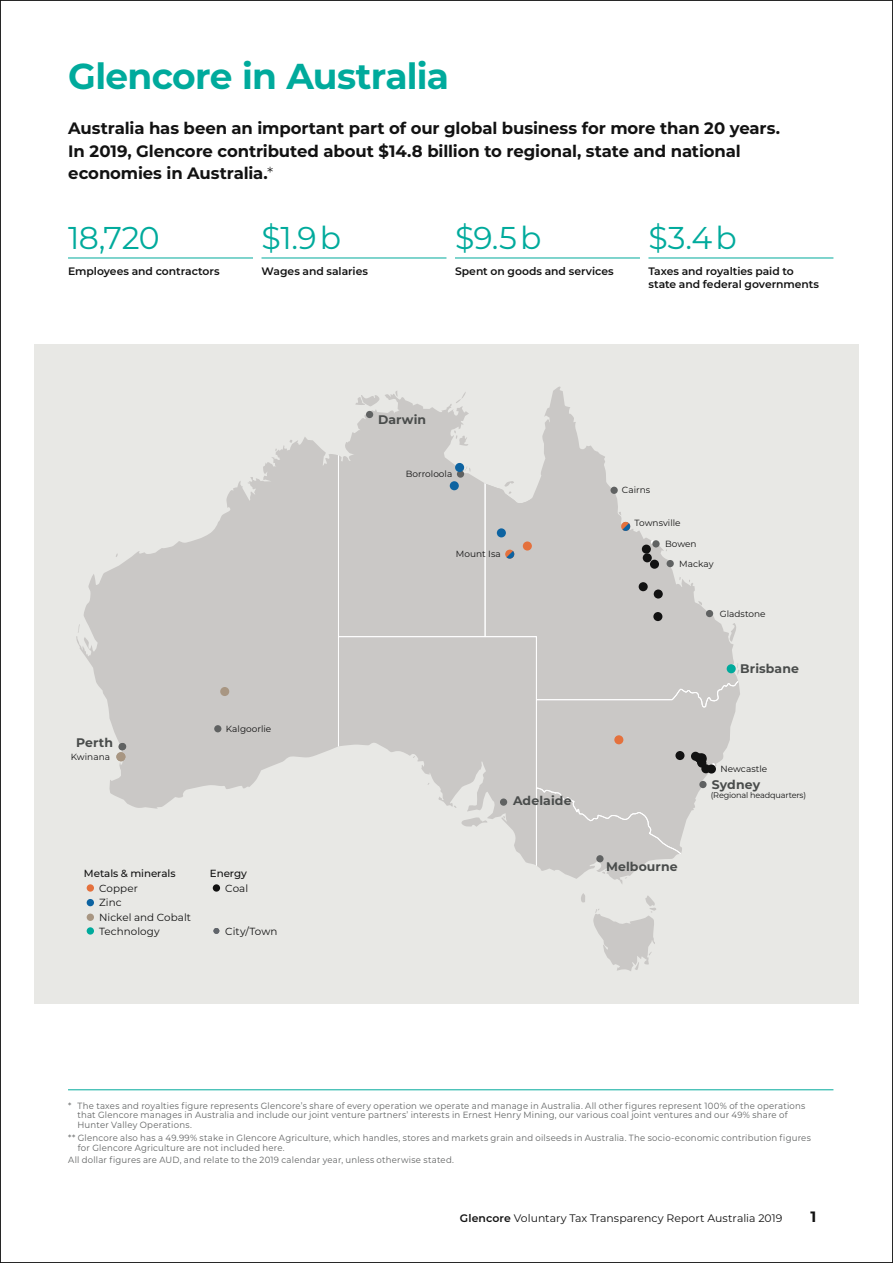
<style>
.page{position:relative;width:893px;height:1263px;background:#fff}
.page>*{position:absolute;margin:0;border:0;box-sizing:border-box;transform-origin:0 0}
.GLN__Headline{font:700 36px "Montserrat";letter-spacing:-.02em;color:#00aa9c}
.GLN__Contribution_No{font:31.5px "Montserrat";color:#00aa9c}
.GLN__Lead_Paragraph{font:700 16.5px/22.5px "Montserrat";letter-spacing:-.01em;color:#121212}
.t1{font:700 15px "Montserrat";color:#121212}
.t2{font:700 12.45px "Montserrat";letter-spacing:.01em;color:#494c4b}
.GLN__Contribtion_Cop{font:600 10.8px/13.5px "Montserrat";color:#121212}
.t3{font:10.8px "Montserrat";letter-spacing:.005em;color:#121212}
.GLN__Timeline_Copy{font:10.35px "Montserrat";letter-spacing:.005em;color:#121212}
.GLN__Body_Copy__M{font:500 10.35px "Montserrat";letter-spacing:-.005em;color:#121212}
.GLN__Footnote{font:9px/9.8px "Montserrat";letter-spacing:.025em;color:#606262;scale:.95 1}
.t4{font:9px "Montserrat";letter-spacing:.005em;color:#121212}
.t5{font:8.1px "Montserrat";letter-spacing:-.02em;color:#121212}
.s1{font-weight:300}
.s2{font-weight:600}
</style>
<div class="page">
<div style="left:34px;top:344px;width:825px;height:660px;background:#e8e8e5"></div>
<hr style="left:68px;top:1089px;width:765px;height:1px;background:#00aa9c">
<hr style="left:68px;top:258px;width:185px;height:1px;background:#00aa9c">
<hr style="left:261px;top:258px;width:185px;height:1px;background:#00aa9c">
<hr style="left:455px;top:258px;width:185px;height:1px;background:#00aa9c">
<hr style="left:648px;top:258px;width:185px;height:1px;background:#00aa9c">
<svg style="left:76px;top:387px;width:664px;height:584px"></svg>
<svg style="left:338px;top:455px;width:215px;height:49px"></svg>
<div style="left:596px;top:855px;width:8px;height:7px;background:#606262;border-radius:50%"></div>
<div style="left:457px;top:470px;width:7px;height:8px;background:#606262;border-radius:50%"></div>
<div style="left:366px;top:411px;width:7px;height:7px;background:#606262;border-radius:50%"></div>
<div style="left:214px;top:725px;width:7px;height:7px;background:#606262;border-radius:50%"></div>
<div style="left:118px;top:743px;width:8px;height:7px;background:#6d6f6e;border-radius:50%"></div>
<div style="left:699px;top:781px;width:8px;height:7px;background:#606262;border-radius:50%"></div>
<div style="left:610px;top:487px;width:8px;height:7px;background:#606262;border-radius:50%"></div>
<div style="left:652px;top:540px;width:8px;height:7px;background:#606262;border-radius:50%"></div>
<div style="left:667px;top:560px;width:7px;height:7px;background:#606262;border-radius:50%"></div>
<div style="left:706px;top:610px;width:7px;height:7px;background:#606262;border-radius:50%"></div>
<div style="left:642px;top:545px;width:9px;height:9px;background:#121212;border-radius:50%"></div>
<div style="left:643px;top:553px;width:9px;height:9px;background:#121212;border-radius:50%"></div>
<div style="left:650px;top:560px;width:9px;height:9px;background:#121212;border-radius:50%"></div>
<div style="left:654px;top:589px;width:9px;height:9px;background:#121212;border-radius:50%"></div>
<div style="left:639px;top:582px;width:9px;height:9px;background:#121212;border-radius:50%"></div>
<div style="left:653px;top:612px;width:9px;height:9px;background:#121212;border-radius:50%"></div>
<div style="left:701px;top:764px;width:9px;height:9px;background:#121212;border-radius:50%"></div>
<div style="left:497px;top:528px;width:9px;height:9px;background:#0d63a1;border-radius:50%"></div>
<div style="left:455px;top:463px;width:9px;height:9px;background:#0d63a1;border-radius:50%"></div>
<div style="left:450px;top:481px;width:9px;height:9px;background:#0d63a1;border-radius:50%"></div>
<div style="left:523px;top:541px;width:9px;height:9px;background:#e4713d;border-radius:50%"></div>
<svg style="left:622px;top:523px;width:8px;height:8px"></svg>
<div style="left:119px;top:743px;width:7px;height:7px;background:#606262;border-radius:50%"></div>
<div style="left:727px;top:664px;width:9px;height:9px;background:#00aa9c;border-radius:50%"></div>
<div style="left:614px;top:735px;width:9px;height:9px;background:#e4713d;border-radius:50%"></div>
<svg style="left:505px;top:550px;width:9px;height:9px"></svg>
<svg style="left:507px;top:551px;width:7px;height:8px"></svg>
<div style="left:707px;top:764px;width:9px;height:9px;background:#121212;border-radius:50%"></div>
<div style="left:220px;top:687px;width:9px;height:9px;background:#a89682;border-radius:50%"></div>
<div style="left:116px;top:752px;width:9px;height:9px;background:#a89682;border-radius:50%"></div>
<div style="left:500px;top:798px;width:7px;height:8px;background:#606262;border-radius:50%"></div>
<div style="left:675px;top:751px;width:9px;height:9px;background:#121212;border-radius:50%"></div>
<div style="left:691px;top:752px;width:9px;height:9px;background:#121212;border-radius:50%"></div>
<div style="left:697px;top:755px;width:10px;height:9px;background:#121212;border-radius:50%"></div>
<div style="left:697px;top:758px;width:9px;height:10px;background:#121212;border-radius:50%"></div>
<div style="left:696px;top:753px;width:9px;height:9px;background:#121212;border-radius:50%"></div>
<div style="left:696px;top:755px;width:9px;height:9px;background:#121212;border-radius:50%"></div>
<div style="left:87px;top:884px;width:7px;height:8px;background:#e4713d;border-radius:50%"></div>
<div style="left:87px;top:913px;width:7px;height:8px;background:#a89682;border-radius:50%"></div>
<div style="left:87px;top:899px;width:7px;height:7px;background:#0d63a1;border-radius:50%"></div>
<div style="left:213px;top:884px;width:7px;height:8px;background:#121212;border-radius:50%"></div>
<svg style="left:213px;top:928px;width:6px;height:6px"></svg>
<div style="left:87px;top:927px;width:7px;height:7px;background:#00aa9c;border-radius:50%"></div>
<p class="GLN__Headline" style="left:68px;top:50px;width:382px">Glencore in Australia</p>
<p class="GLN__Lead_Paragraph" style="left:68px;top:116px;width:713px">Australia has been an important part of our global business for more than 20 years.<br>In 2019, Glencore contributed about $14.8 billion to regional, state and national economies in Australia.<span class="s1">*</span></p>
<p class="GLN__Contribution_No" style="left:68px;top:216px;width:93px">18,720</p>
<p class="GLN__Contribtion_Cop" style="left:68px;top:264px;width:153px">Employees and contractors</p>
<p class="GLN__Contribution_No" style="left:261px;top:216px;width:81px">$1.9 b</p>
<p class="GLN__Contribtion_Cop" style="left:261px;top:264px;width:108px">Wages and salaries</p>
<p class="GLN__Contribution_No" style="left:455px;top:216px;width:88px">$9.5 b</p>
<p class="GLN__Contribtion_Cop" style="left:455px;top:264px;width:160px">Spent on goods and services</p>
<p class="GLN__Contribution_No" style="left:648px;top:216px;width:90px">$3.4 b</p>
<p class="GLN__Contribtion_Cop" style="left:648px;top:264px;width:172px">Taxes and royalties paid to state and federal governments</p>
<p class="t2" style="left:76px;top:733px;width:38px">Perth</p>
<p class="t4" style="left:71px;top:750px;width:41px">Kwinana</p>
<p class="t4" style="left:226px;top:722px;width:47px">Kalgoorlie</p>
<p class="GLN__Body_Copy__M" style="left:84px;top:866px;width:93px">Metals &amp; minerals</p>
<p class="GLN__Timeline_Copy" style="left:99px;top:881px;width:40px">Copper</p>
<p class="GLN__Timeline_Copy" style="left:99px;top:910px;width:93px">Nickel and Cobalt</p>
<p class="GLN__Timeline_Copy" style="left:99px;top:895px;width:24px">Zinc</p>
<p class="GLN__Body_Copy__M" style="left:210px;top:866px;width:39px">Energy</p>
<p class="GLN__Timeline_Copy" style="left:225px;top:881px;width:24px">Coal</p>
<p class="GLN__Timeline_Copy" style="left:99px;top:924px;width:62px">Technology</p>
<p class="GLN__Timeline_Copy" style="left:225px;top:924px;width:54px">City/Town</p>
<p class="t2" style="left:378px;top:411px;width:50px">Darwin</p>
<p class="t4" style="left:406px;top:468px;width:48px">Borroloola</p>
<p class="t4" style="left:456px;top:548px;width:46px">Mount Isa</p>
<p class="t4" style="left:622px;top:484px;width:30px">Cairns</p>
<p class="t4" style="left:634px;top:516px;width:48px">Townsville</p>
<p class="t4" style="left:665px;top:538px;width:33px">Bowen</p>
<p class="t4" style="left:679px;top:557px;width:36px">Mackay</p>
<p class="t4" style="left:720px;top:607px;width:47px">Gladstone</p>
<p class="t2" style="left:740px;top:660px;width:60px">Brisbane</p>
<p class="t2" style="left:513px;top:792px;width:60px">Adelaide</p>
<p class="t2" style="left:606px;top:857px;width:73px">Melbourne</p>
<p class="t4" style="left:720px;top:763px;width:48px">Newcastle</p>
<p class="t2" style="left:712px;top:775px;width:50px">Sydney</p>
<p class="t5" style="left:711px;top:789px;width:97px">( Regional headquarters)</p>
<p class="GLN__Footnote" style="left:78px;top:1100px;width:768px;text-indent:-9px">* The taxes and royalties figure represents Glencore’s share of every operation we operate and manage in Australia. All other figures represent 100% of the operations that Glencore manages in Australia and include our joint venture partners’ interests in Ernest Henry Mining, our various coal joint ventures and our 49% share of<br>Hunter Valley Operations.</p>
<p class="GLN__Footnote" style="left:78px;top:1132px;width:773px;text-indent:-10px">** Glencore also has a 49.99% stake in Glencore Agriculture, which handles, stores and markets grain and oilseeds in Australia. The socio-economic contribution figures for Glencore Agriculture are not included here.</p>
<p class="GLN__Footnote" style="left:68px;top:1155px;width:407px">All dollar figures are AUD, and relate to the 2019 calendar year, unless otherwise stated.</p>
<p class="t3" style="left:460px;top:1211px;width:324px"><span class="s2">Glencore</span> Voluntary Tax Transparency Report Australia 2019</p>
<h3 class="t1" style="left:810px;top:1206px;width:7px">1</h3>
</div>
